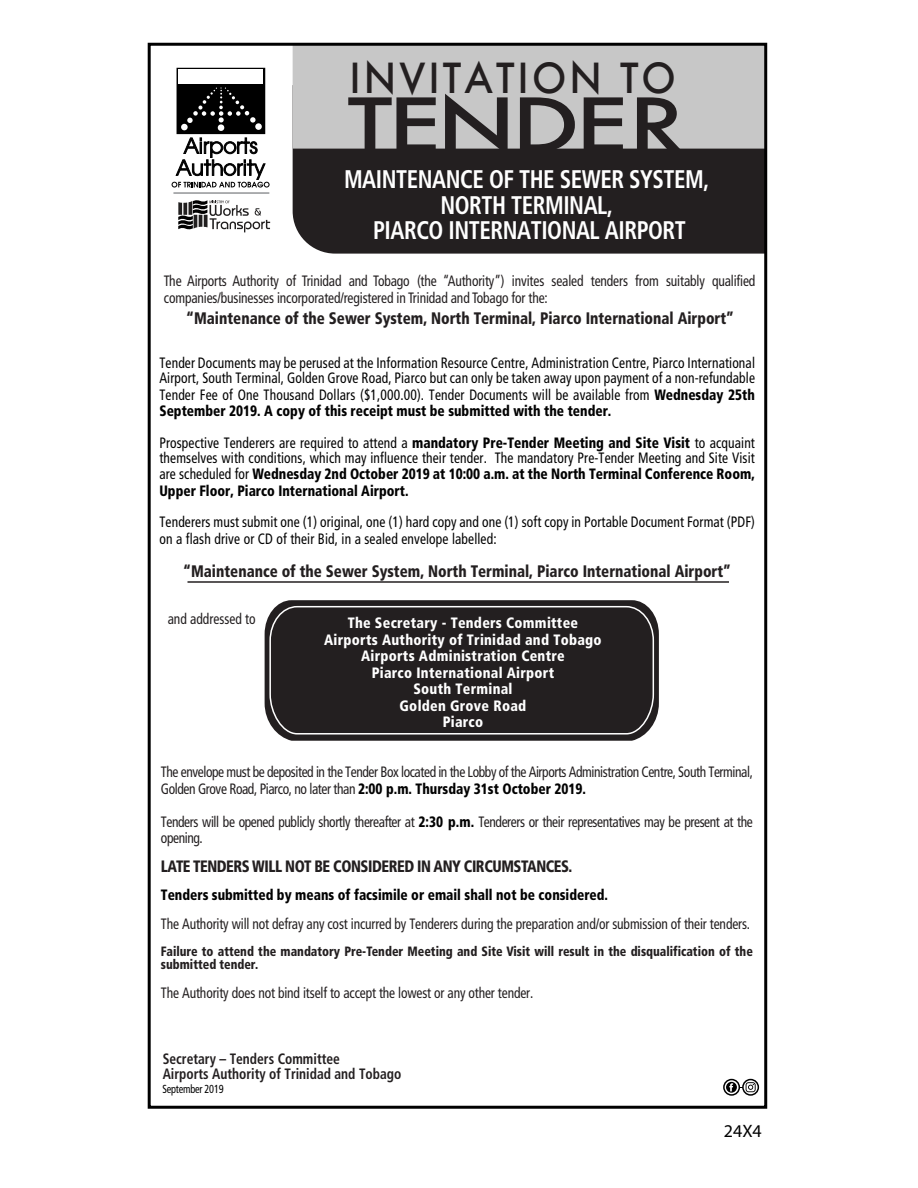
<style>
.page{position:relative;width:918px;height:1188px;background:#fff}
.page>*{position:absolute;margin:0;border:0;box-sizing:border-box;transform-origin:0 0}
.t1{font:500 72.75px "Futura";letter-spacing:-.05em;color:#231f20;scale:1.3 1}
.t2{font:500 40.5px "Futura";letter-spacing:.08em;color:#231f20;scale:.95 1}
.t3{font:700 condensed 25.5px/25.5px "Frutiger";letter-spacing:-.02em;color:#fff;text-align:center;scale:.9 1}
.t4{font:18px "Myriad Pro";color:#000}
.t5{font:900 condensed 16.65px "Frutiger";color:#231f20;scale:.9 1}
.t6{font:900 condensed 16.5px "Frutiger";letter-spacing:-.03em;color:#231f20;scale:.9 1}
.t7{font:condensed 15px/15px "Frutiger";letter-spacing:.01em;color:#020202;scale:.9 1}
.t8{font:condensed 15px/16.5px "Frutiger";letter-spacing:-.01em;color:#231f20;scale:.9 1}
.t9{font:condensed 15px/16.5px "Frutiger";letter-spacing:-.03em;color:#231f20;scale:.9 1}
.t10{font:900 condensed 15px/16.5px "Frutiger";color:#020202;scale:.9 1}
.t11{font:900 condensed 15px/16.5px "Frutiger";letter-spacing:.02em;color:#fff;text-align:center;scale:.94 1}
.t12{font:700 condensed 15px/15px "Frutiger";color:#231f20;scale:.9 1}
.t13{font:900 condensed 13.5px/13.5px "Frutiger";color:#231f20;scale:.9 1}
.t14{font:condensed 11.7px "Frutiger";letter-spacing:-.02em;color:#020202;scale:.88 1}
.s1{font-weight:900}
.s2{font-weight:400}
.s3{font-weight:900;color:#020202}
</style>
<div class="page">
<svg style="left:265px;top:600px;width:394px;height:141px;background:#464344"></svg>
<div style="left:269px;top:605px;width:386px;height:130px;background:#231f20"></div>
<div style="left:293px;top:149px;width:470px;height:105px;background:#231f20"></div>
<div style="left:293px;top:44px;width:473px;height:105px;background:#c7c7c7"></div>
<div style="left:177px;top:68px;width:88px;height:66px;background:#000;border:2px solid #000"></div>
<div style="left:179px;top:70px;width:84px;height:14px;background:#fff"></div>
<div style="left:181px;top:124px;width:7px;height:6px;background:#fff;border-radius:50%"></div>
<div style="left:255px;top:123px;width:7px;height:7px;background:#fff;border-radius:50%"></div>
<svg style="left:187px;top:87px;width:69px;height:44px"></svg>
<svg style="left:172px;top:138px;width:98px;height:50px"></svg>
<svg style="left:178px;top:200px;width:92px;height:32px"></svg>
<hr style="left:173px;top:192px;width:96px;height:2px;background:#929497">
<div style="left:723px;top:1079px;width:17px;height:17px;border:2px solid #000;border-radius:50%"></div>
<div style="left:742px;top:1079px;width:17px;height:17px;border:2px solid #000;border-radius:50%"></div>
<div style="left:726px;top:1082px;width:11px;height:11px;background:#000;border-radius:50%"></div>
<svg style="left:729px;top:1082px;width:27px;height:10px"></svg>
<div style="left:148px;top:43px;width:619px;height:1066px;border:3px solid #000"></div>
<hr style="left:187px;top:581px;width:542px;height:2px;background:#231f20">
<h2 class="t2" style="left:349px;top:50px;width:345px">INVITATION TO</h2>
<h1 class="t1" style="left:347px;top:75px;width:261px">TENDER</h1>
<h3 class="t3" style="left:344px;top:167px;width:407px">MAINTENANCE OF THE SEWER SYSTEM,<br>NORTH TERMINAL,<br>PIARCO INTERNATIONAL AIRPORT</h3>
<p class="t8" style="left:164px;top:273px;width:659px">The Airports Authority of Trinidad and Tobago (the “Authority”) invites sealed tenders from suitably qualified companies/businesses incorporated/registered in Trinidad and Tobago for the:</p>
<p class="t5" style="left:186px;top:309px;width:610px">“Maintenance of the Sewer System, North Terminal, Piarco International Airport”</p>
<p class="t7" style="left:159px;top:356px;width:663px">Tender Documents may be perused at the Information Resource Centre, Administration Centre, Piarco International<br>Airport, South Terminal, Golden Grove Road, Piarco but can only be taken away upon payment of a non-refundable</p>
<p class="t7" style="left:159px;top:387px;width:663px;line-height:16.5px">Tender Fee of One Thousand Dollars ($1,000.00). Tender Documents will be available from <span class="s1">Wednesday 25th<br>September 2019. A copy of this receipt must be submitted with the tender.</span></p>
<p class="t7" style="left:159px;top:435px;width:663px">Prospective Tenderers are required to attend a <span class="s1">mandatory Pre-Tender Meeting and Site Visit</span> to acquaint themselves with conditions, which may influence their tender. The mandatory Pre-Tender Meeting and Site Visit</p>
<p class="t10" style="left:159px;top:466px;width:663px"><span class="s2">are scheduled for</span> Wednesday 2nd October 2019 at 10:00 a.m. at the North Terminal Conference Room,<br>Upper Floor, Piarco International Airport.</p>
<p class="t7" style="left:159px;top:514px;width:663px;line-height:16.5px">Tenderers must submit one (1) original, one (1) hard copy and one (1) soft copy in Portable Document Format (PDF) on a flash drive or CD of their Bid, in a sealed envelope labelled:</p>
<p class="t5" style="left:183px;top:561px;width:610px">“Maintenance of the Sewer System, North Terminal, Piarco International Airport”</p>
<p class="t8" style="left:168px;top:610px;width:99px">and addressed to</p>
<p class="t11" style="left:324px;top:615px;width:297px">The Secretary - Tenders Committee<br>Airports Authority of Trinidad and Tobago<br>Airports Administration Centre<br>Piarco International Airport<br>South Terminal<br>Golden Grove Road<br>Piarco</p>
<p class="t9" style="left:161px;top:764px;width:659px">The envelope must be deposited in the Tender Box located in the Lobby of the Airports Administration Centre, South Terminal,<br>Golden Grove Road, Piarco, no later than <span class="s3">2:00 p.m. Thursday 31st October 2019.</span></p>
<p class="t9" style="left:161px;top:814px;width:659px">Tenders will be opened publicly shortly thereafter at <span class="s3">2:30 p.m.</span> Tenderers or their representatives may be present at the opening.</p>
<p class="t6" style="left:161px;top:856px;width:458px">LATE TENDERS WILL NOT BE CONSIDERED IN ANY CIRCUMSTANCES.</p>
<p class="t10" style="left:161px;top:887px;width:498px">Tenders submitted by means of facsimile or email shall not be considered.</p>
<p class="t8" style="left:161px;top:916px;width:656px">The Authority will not defray any cost incurred by Tenderers during the preparation and/or submission of their tenders.</p>
<p class="t13" style="left:161px;top:944px;width:659px">Failure to attend the mandatory Pre-Tender Meeting and Site Visit will result in the disqualification of the submitted tender.</p>
<p class="t8" style="left:161px;top:985px;width:415px">The Authority does not bind itself to accept the lowest or any other tender.</p>
<p class="t12" style="left:163px;top:1051px;width:267px">Secretary – Tenders Committee<br>Airports Authority of Trinidad and Tobago</p>
<p class="t14" style="left:162px;top:1082px;width:71px">September 2019</p>
<p class="t4" style="left:724px;top:1120px;width:39px">24X4</p>
</div>
